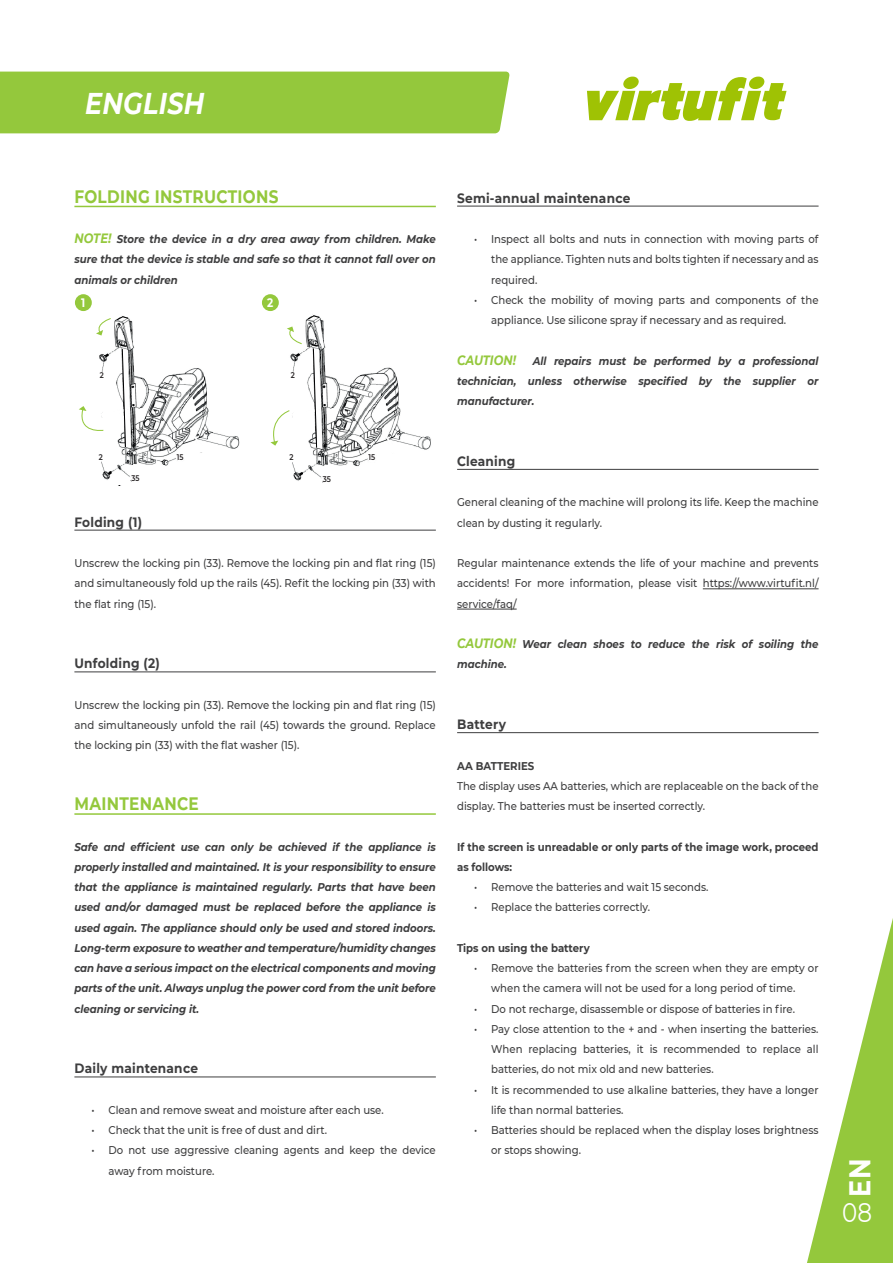
<style>
.page{position:relative;width:893px;height:1263px;background:#fff}
.page>*{position:absolute;margin:0;border:0;box-sizing:border-box;transform-origin:0 0}
.t1{font:italic 700 30px "Montserrat";letter-spacing:.01em;color:#fff;scale:.85 1}
.t2{font:700 30px "Montserrat";color:#fff;scale:.85 1}
.t3{font:27px "Montserrat";color:#fff;scale:.85 1}
.t4{font:700 18px "Montserrat";letter-spacing:.02em;color:#94c83c;scale:.85 1}
.t5{font:700 13.5px "Montserrat";letter-spacing:.02em;color:#3e3e3f;scale:.9 1}
.t6{font:700 12.3px "Montserrat";color:#fff;scale:.85 1}
.t7{font:500 11.25px/20.2px "Montserrat";color:#3e3e3f;scale:.9 1}
.t8{font:italic 700 11.25px/20.2px "Montserrat";color:#3e3e3f;text-align:justify;scale:.9 1}
.t9{font:700 11.25px/20.2px "Montserrat";color:#3e3e3f;scale:.9 1}
.t10{font:600 8.25px "Montserrat";color:#231f20;scale:.85 1}
.t11{font:600 8.1px "Montserrat";color:#231f20;scale:.85 1}
.s1{font-size:13.5px;color:#94c83c}
</style>
<div class="page">
<div style="left:0;top:72px;width:510px;height:61px;background:#94c83c"></div>
<svg style="left:587px;top:77px;width:199px;height:44px"></svg>
<svg style="left:798px;top:733px;width:95px;height:530px"></svg>
<hr style="left:74px;top:206px;width:362px;height:1px;background:#94c83c">
<hr style="left:74px;top:530px;width:362px;height:1px;background:#3e3e3f">
<hr style="left:74px;top:671px;width:362px;height:1px;background:#3e3e3f">
<hr style="left:74px;top:813px;width:362px;height:2px;background:#94c83c">
<hr style="left:74px;top:1076px;width:362px;height:1px;background:#3e3e3f">
<img style="left:101px;top:318px;width:139px;height:164px">
<div style="left:116px;top:479px;width:14px;height:6px;background:#fff"></div>
<div style="left:92px;top:330px;width:14px;height:19px;background:#fff"></div>
<div style="left:176px;top:453px;width:9px;height:9px;background:#fff;border-radius:50%"></div>
<div style="left:130px;top:472px;width:11px;height:11px;background:#fff;border-radius:50%"></div>
<div style="left:95px;top:451px;width:10px;height:11px;background:#fff;border-radius:50%"></div>
<svg style="left:193px;top:436px;width:16px;height:17px"></svg>
<svg style="left:79px;top:348px;width:51px;height:100px"></svg>
<svg style="left:96px;top:316px;width:33px;height:20px"></svg>
<div style="left:75px;top:294px;width:17px;height:17px;background:#94c83c;border-radius:50%"></div>
<img style="left:292px;top:318px;width:139px;height:165px">
<div style="left:307px;top:479px;width:14px;height:7px;background:#fff"></div>
<div style="left:368px;top:453px;width:9px;height:10px;background:#fff;border-radius:50%"></div>
<div style="left:321px;top:473px;width:11px;height:11px;background:#fff;border-radius:50%"></div>
<div style="left:285px;top:452px;width:11px;height:11px;background:#fff;border-radius:50%"></div>
<svg style="left:385px;top:436px;width:16px;height:18px"></svg>
<svg style="left:300px;top:314px;width:20px;height:6px"></svg>
<svg style="left:270px;top:326px;width:51px;height:122px"></svg>
<div style="left:262px;top:294px;width:17px;height:17px;background:#94c83c;border-radius:50%"></div>
<hr style="left:457px;top:206px;width:362px;height:1px;background:#3e3e3f">
<hr style="left:457px;top:469px;width:362px;height:1px;background:#3e3e3f">
<hr style="left:703px;top:588px;width:116px;height:1px;background:#3e3e3f">
<hr style="left:457px;top:609px;width:60px;height:1px;background:#3e3e3f">
<hr style="left:457px;top:732px;width:362px;height:1px;background:#3e3e3f">
<h1 class="t1" style="left:85px;top:86px;width:142px">ENGLISH</h1>
<h3 class="t4" style="left:74px;top:186px;width:242px">FOLDING INSTRUCTIONS</h3>
<p class="t8" style="left:74px;top:229px;width:403px"><span class="s1">NOTE!</span> Store the device in a dry area away from children. Make sure that the device is stable and safe so that it cannot fall over on animals or children</p>
<p class="t6" style="left:81px;top:296px;width:6px">1</p>
<p class="t11" style="left:100px;top:371px;width:6px">2</p>
<p class="t11" style="left:99px;top:452px;width:6px">2</p>
<p class="t11" style="left:177px;top:452px;width:9px">15</p>
<p class="t11" style="left:132px;top:473px;width:11px">35</p>
<p class="t6" style="left:267px;top:296px;width:9px">2</p>
<p class="t10" style="left:291px;top:371px;width:6px">2</p>
<p class="t10" style="left:290px;top:453px;width:6px">2</p>
<p class="t10" style="left:368px;top:453px;width:9px">15</p>
<p class="t10" style="left:323px;top:474px;width:11px">35</p>
<p class="t5" style="left:74px;top:514px;width:77px">Folding (1)</p>
<p class="t7" style="left:74px;top:553px;width:403px;text-align:justify">Unscrew the locking pin (33). Remove the locking pin and flat ring (15) and simultaneously fold up the rails (45). Refit the locking pin (33) with the flat ring (15).</p>
<p class="t5" style="left:74px;top:656px;width:96px">Unfolding (2)</p>
<p class="t7" style="left:74px;top:695px;width:403px;text-align:justify">Unscrew the locking pin (33). Remove the locking pin and flat ring (15) and simultaneously unfold the rail (45) towards the ground. Replace the locking pin (33) with the flat washer (15).</p>
<h3 class="t4" style="left:74px;top:794px;width:148px">MAINTENANCE</h3>
<p class="t8" style="left:74px;top:837px;width:403px">Safe and efficient use can only be achieved if the appliance is properly installed and maintained. It is your responsibility to ensure that the appliance is maintained regularly. Parts that have been used and/or damaged must be replaced before the appliance is used again. The appliance should only be used and stored indoors.<br>Long-term exposure to weather and temperature/humidity changes can have a serious impact on the electrical components and moving parts of the unit. Always unplug the power cord from the unit before cleaning or servicing it.</p>
<p class="t5" style="left:74px;top:1061px;width:139px">Daily maintenance</p>
<p class="t7" style="left:91px;top:1100px;width:326px">• Clean and remove sweat and moisture after each use.</p>
<p class="t7" style="left:91px;top:1120px;width:263px">• Check that the unit is free of dust and dirt.</p>
<p class="t7" style="left:108px;top:1140px;width:365px;text-indent:-17px">• Do not use aggressive cleaning agents and keep the device away from moisture.</p>
<p class="t5" style="left:457px;top:190px;width:194px">Semi-annual maintenance</p>
<p class="t7" style="left:491px;top:229px;width:365px;text-align:justify;text-indent:-17px">• Inspect all bolts and nuts in connection with moving parts of the appliance. Tighten nuts and bolts tighten if necessary and as required.</p>
<p class="t7" style="left:491px;top:290px;width:365px;text-indent:-17px">• Check the mobility of moving parts and components of the appliance. Use silicone spray if necessary and as required.</p>
<p class="t8" style="left:457px;top:351px;width:403px"><span class="s1">CAUTION!</span> All repairs must be performed by a professional technician, unless otherwise specified by the supplier or manufacturer.</p>
<p class="t5" style="left:457px;top:454px;width:66px">Cleaning</p>
<p class="t7" style="left:457px;top:492px;width:403px">General cleaning of the machine will prolong its life. Keep the machine clean by dusting it regularly.</p>
<p class="t7" style="left:457px;top:553px;width:403px;text-align:justify">Regular maintenance extends the life of your machine and prevents accidents! For more information, please visit https://www.virtufit.nl/ service/faq/</p>
<p class="t8" style="left:457px;top:634px;width:403px"><span class="s1">CAUTION!</span> Wear clean shoes to reduce the risk of soiling the machine.</p>
<p class="t5" style="left:457px;top:717px;width:56px">Battery</p>
<p class="t9" style="left:457px;top:755px;width:87px">AA BATTERIES</p>
<p class="t7" style="left:457px;top:776px;width:403px">The display uses AA batteries, which are replaceable on the back of the display. The batteries must be inserted correctly.</p>
<p class="t9" style="left:457px;top:836px;width:403px">If the screen is unreadable or only parts of the image work, proceed as follows:</p>
<p class="t7" style="left:474px;top:877px;width:262px">• Remove the batteries and wait 15 seconds.</p>
<p class="t7" style="left:474px;top:897px;width:197px">• Replace the batteries correctly.</p>
<p class="t9" style="left:457px;top:938px;width:149px">Tips on using the battery</p>
<p class="t7" style="left:474px;top:958px;width:384px;text-align:center">• Remove the batteries from the screen when they are empty or when the camera will not be used for a long period of time.</p>
<p class="t7" style="left:474px;top:999px;width:358px">• Do not recharge, disassemble or dispose of batteries in fire.</p>
<p class="t7" style="left:491px;top:1019px;width:365px;text-align:justify;text-indent:-17px">• Pay close attention to the + and - when inserting the batteries.<br>When replacing batteries, it is recommended to replace all batteries, do not mix old and new batteries.</p>
<p class="t7" style="left:491px;top:1080px;width:365px;text-indent:-17px">• It is recommended to use alkaline batteries, they have a longer life than normal batteries.</p>
<p class="t7" style="left:491px;top:1120px;width:365px;text-indent:-17px">• Batteries should be replaced when the display loses brightness or stops showing.</p>
<h1 class="t2" style="left:843px;top:1197px;width:47px;rotate:-90deg">EN</h1>
<h2 class="t3" style="left:842px;top:1197px;width:37px">08</h2>
</div>
